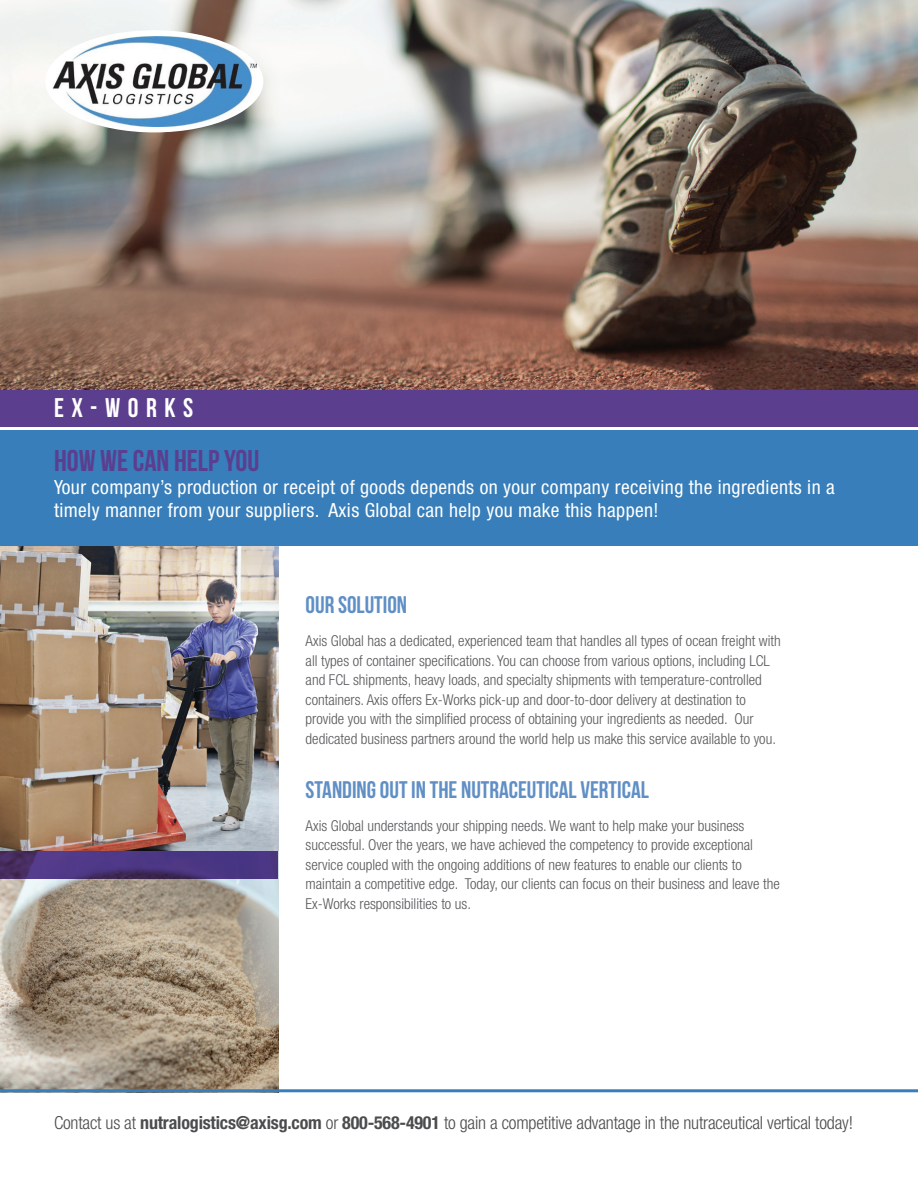
<style>
.page{position:relative;width:918px;height:1188px;background:#fff}
.page>*{position:absolute;margin:0;border:0;box-sizing:border-box;transform-origin:0 0}
.t1{font:30px "Bebas Neue";color:#5c3e8f}
.t2{font:27px "Bebas Neue";letter-spacing:.28em;color:#fff}
.t3{font:24px "Bebas Neue";color:#608fc5}
.t4{font:condensed 19.5px/22.5px "Helvetica Neue";letter-spacing:.02em;color:#fff}
.t5{font:300 condensed 18px "Helvetica Neue";letter-spacing:-.01em;color:#4b4c4d}
.t6{font:300 condensed 15px/19.5px "Helvetica Neue";color:#57585a}
.s1{font-weight:700}
</style>
<div class="page">
<div style="left:0;top:430px;width:918px;height:116px;background:#377eba"></div>
<img style="left:0;top:0;width:918px;height:390px">
<div style="left:45px;top:30px;width:218px;height:102px;background:#fff;border-radius:50%"></div>
<img style="left:52px;top:36px;width:205px;height:90px">
<div style="left:0;top:390px;width:918px;height:36px;background:#5c3e8f"></div>
<img style="left:0;top:546px;width:278px;height:543px">
<svg style="left:0;top:851px;width:278px;height:27px;background:#4a347c"></svg>
<hr style="left:0;top:1089px;width:918px;height:3px;background:#377eba">
<h2 class="t2" style="left:54px;top:393px;width:141px">EX-WORKS</h2>
<h1 class="t1" style="left:54px;top:444px;width:207px">HOW WE CAN HELP YOU</h1>
<h3 class="t4" style="left:54px;top:476px;width:782px">Your company’s production or receipt of goods depends on your company receiving the ingredients in a timely manner from your suppliers. Axis Global can help you make this happen!</h3>
<h3 class="t3" style="left:306px;top:592px;width:103px">OUR SOLUTION</h3>
<p class="t6" style="left:306px;top:631px;width:477px">Axis Global has a dedicated, experienced team that handles all types of ocean freight with all types of container specifications. You can choose from various options, including LCL and FCL shipments, heavy loads, and specialty shipments with temperature-controlled containers. Axis offers Ex-Works pick-up and door-to-door delivery at destination to provide you with the simplified process of obtaining your ingredients as needed. Our dedicated business partners around the world help us make this service available to you.</p>
<h3 class="t3" style="left:306px;top:776px;width:345px">STANDING OUT IN THE NUTRACEUTICAL VERTICAL</h3>
<p class="t6" style="left:306px;top:816px;width:476px">Axis Global understands your shipping needs. We want to help make your business successful. Over the years, we have achieved the competency to provide exceptional service coupled with the ongoing additions of new features to enable our clients to maintain a competitive edge. Today, our clients can focus on their business and leave the Ex-Works responsibilities to us.</p>
<p class="t5" style="left:54px;top:1113px;width:801px">Contact us at <span class="s1">nutralogistics@axisg.com</span> or <span class="s1">800-568-4901</span> to gain a competitive advantage in the nutraceutical vertical today!</p>
</div>
